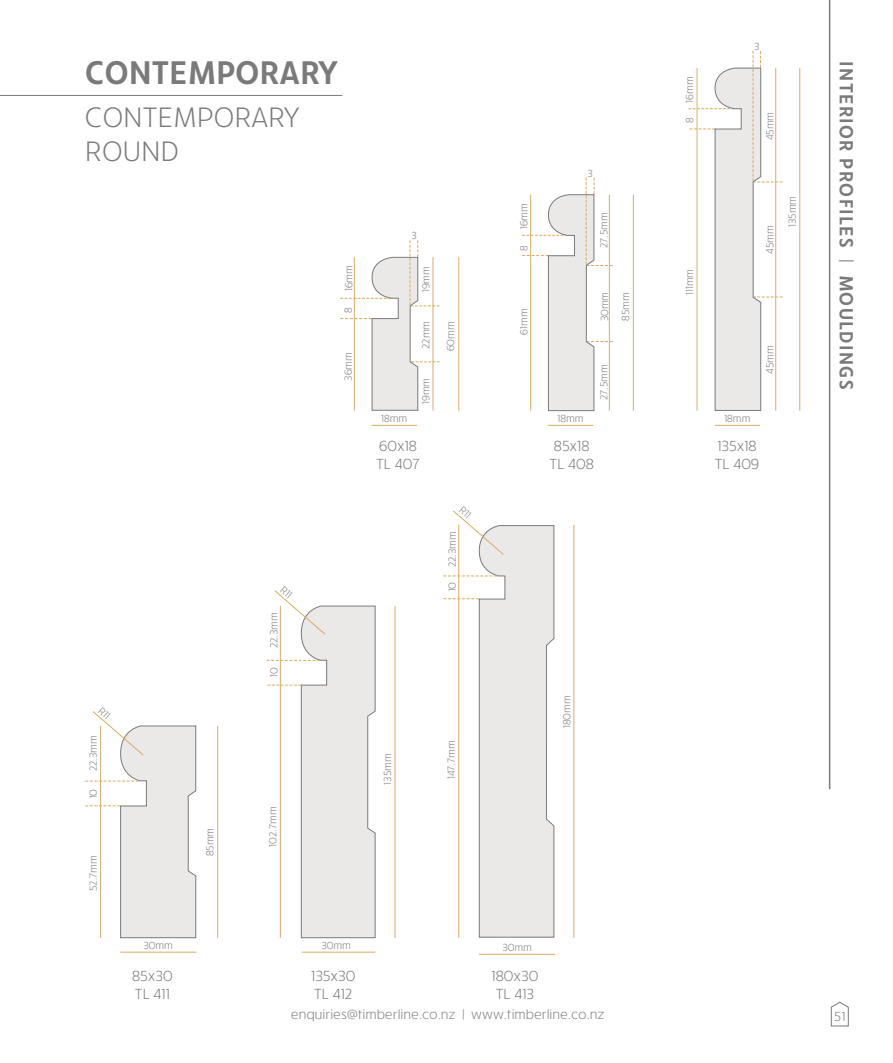
<style>
.page{position:relative;width:893px;height:1063px;background:#fff}
.page>*{position:absolute;margin:0;border:0;box-sizing:border-box;transform-origin:0 0}
.t1{font:600 33.6px "Ruck Sack";letter-spacing:.01em;color:#7a7a7a}
.t2{font:300 28.8px/34.5px "Ruck Sack";letter-spacing:.01em;color:#7a7a7a}
.t3{font:600 19.5px "Ruck Sack";letter-spacing:.07em;color:#7a7a7c}
.t4{font:300 15px/18px "Ruck Sack";color:#7a7a7a}
.t5{font:300 13.5px "Ruck Sack";color:#7a7a7a}
.t6{font:300 13.5px "Ruck Sack";color:#7a7a7c}
.t7{font:300 10.5px/21px "Ruck Sack";color:#7a7a7a}
</style>
<div class="page">
<hr style="left:829px;top:0;width:1px;height:789px;background:#7a7a7a">
<svg style="left:830px;top:1001px;width:19px;height:26px"></svg>
<hr style="left:0;top:95px;width:342px;height:1px;background:#7a7a7a">
<hr style="left:217px;top:726px;width:1px;height:212px;background:#dcac65">
<hr style="left:120px;top:952px;width:76px;height:1px;background:#dcac65">
<hr style="left:479px;top:954px;width:76px;height:1px;background:#dcac65">
<hr style="left:574px;top:525px;width:1px;height:413px;background:#dcac65">
<hr style="left:302px;top:952px;width:73px;height:1px;background:#dcac65">
<hr style="left:395px;top:606px;width:1px;height:332px;background:#dcac65">
<hr style="left:458px;top:257px;width:1px;height:154px;background:#dcac65">
<svg style="left:340px;top:240px;width:100px;height:171px"></svg>
<hr style="left:372px;top:425px;width:45px;height:1px;background:#dcac65">
<hr style="left:633px;top:194px;width:1px;height:217px;background:#dcac65">
<svg style="left:522px;top:178px;width:91px;height:233px"></svg>
<hr style="left:548px;top:425px;width:45px;height:1px;background:#dcac65">
<hr style="left:799px;top:68px;width:1px;height:343px;background:#dcac65">
<svg style="left:688px;top:50px;width:95px;height:361px"></svg>
<hr style="left:715px;top:425px;width:45px;height:1px;background:#dcac65">
<svg style="left:85px;top:711px;width:111px;height:227px"></svg>
<svg style="left:443px;top:510px;width:111px;height:428px"></svg>
<svg style="left:266px;top:590px;width:110px;height:348px"></svg>
<h1 class="t1" style="left:85px;top:50px;width:254px">CONTEMPORARY</h1>
<h2 class="t2" style="left:85px;top:98px;width:216px">CONTEMPORARY<br>ROUND</h2>
<p class="t7" style="left:411px;top:224px;width:7px">3</p>
<p class="t7" style="left:338px;top:291px;width:28px;rotate:-90deg">16mm</p>
<p class="t7" style="left:415px;top:292px;width:28px;rotate:-90deg">19mm</p>
<p class="t7" style="left:337px;top:313px;width:7px;rotate:-90deg">8</p>
<p class="t7" style="left:337px;top:381px;width:30px;rotate:-90deg">36mm</p>
<p class="t7" style="left:381px;top:408px;width:28px">18mm</p>
<p class="t7" style="left:415px;top:349px;width:29px;rotate:-90deg">22mm</p>
<p class="t7" style="left:439px;top:351px;width:31px;rotate:-90deg">60mm</p>
<p class="t7" style="left:415px;top:404px;width:28px;rotate:-90deg">19mm</p>
<p class="t7" style="left:513px;top:229px;width:28px;rotate:-90deg">16mm</p>
<p class="t7" style="left:513px;top:251px;width:7px;rotate:-90deg">8</p>
<p class="t7" style="left:513px;top:335px;width:28px;rotate:-90deg">61mm</p>
<p class="t7" style="left:588px;top:162px;width:7px">3</p>
<p class="t7" style="left:593px;top:248px;width:37px;rotate:-90deg">27.5mm</p>
<p class="t7" style="left:593px;top:321px;width:31px;rotate:-90deg">30mm<br>85mm</p>
<p class="t7" style="left:558px;top:408px;width:28px">18mm</p>
<p class="t7" style="left:593px;top:400px;width:37px;rotate:-90deg">27.5mm</p>
<p class="t7" style="left:678px;top:103px;width:28px;rotate:-90deg">16mm</p>
<p class="t7" style="left:678px;top:123px;width:7px;rotate:-90deg">8</p>
<p class="t7" style="left:754px;top:35px;width:7px">3</p>
<p class="t7" style="left:759px;top:140px;width:30px;rotate:-90deg">45mm</p>
<p class="t7" style="left:678px;top:295px;width:28px;rotate:-90deg">111mm</p>
<p class="t7" style="left:759px;top:254px;width:30px;rotate:-90deg">45mm</p>
<p class="t7" style="left:759px;top:374px;width:30px;rotate:-90deg">45mm</p>
<p class="t7" style="left:724px;top:408px;width:28px">18mm</p>
<h3 class="t4" style="left:376px;top:436px;width:45px">60x18<br>TL 407</h3>
<h3 class="t4" style="left:550px;top:436px;width:46px">85x18<br>TL 408</h3>
<h3 class="t4" style="left:715px;top:436px;width:46px">135x18<br>TL 409</h3>
<p class="t7" style="left:781px;top:227px;width:32px;rotate:-90deg">135mm</p>
<p class="t7" style="left:82px;top:771px;width:37px;rotate:-90deg">22.3mm</p>
<p class="t7" style="left:82px;top:798px;width:11px;rotate:-90deg">10</p>
<p class="t7" style="left:82px;top:891px;width:37px;rotate:-90deg">52.7mm</p>
<p class="t7" style="left:199px;top:856px;width:30px;rotate:-90deg">85mm</p>
<p class="t7" style="left:263px;top:648px;width:37px;rotate:-90deg">22.3mm</p>
<p class="t7" style="left:263px;top:677px;width:11px;rotate:-90deg">10</p>
<p class="t7" style="left:262px;top:847px;width:41px;rotate:-90deg">102.7mm</p>
<p class="t7" style="left:441px;top:567px;width:37px;rotate:-90deg">22.3mm</p>
<p class="t7" style="left:441px;top:591px;width:11px;rotate:-90deg">10</p>
<p class="t7" style="left:376px;top:785px;width:32px;rotate:-90deg">135mm</p>
<p class="t7" style="left:440px;top:779px;width:40px;rotate:-90deg">147.7mm</p>
<p class="t7" style="left:556px;top:728px;width:34px;rotate:-90deg">180mm</p>
<p class="t7" style="left:144px;top:934px;width:31px">30mm</p>
<p class="t7" style="left:321px;top:934px;width:31px">30mm</p>
<p class="t7" style="left:502px;top:937px;width:31px">30mm</p>
<h3 class="t4" style="left:132px;top:966px;width:42px">85x30<br>TL 411</h3>
<h3 class="t4" style="left:311px;top:966px;width:46px">135x30<br>TL 412</h3>
<h3 class="t4" style="left:492px;top:966px;width:48px">180x30<br>TL 413</h3>
<h3 class="t3" style="left:860px;top:61px;width:329px;rotate:90deg">INTERIOR PROFILES | MOULDINGS</h3>
<p class="t5" style="left:291px;top:1005px;width:315px">enquiries@timberline.co.nz | www.timberline.co.nz</p>
<p class="t6" style="left:834px;top:1007px;width:13px">51</p>
</div>
